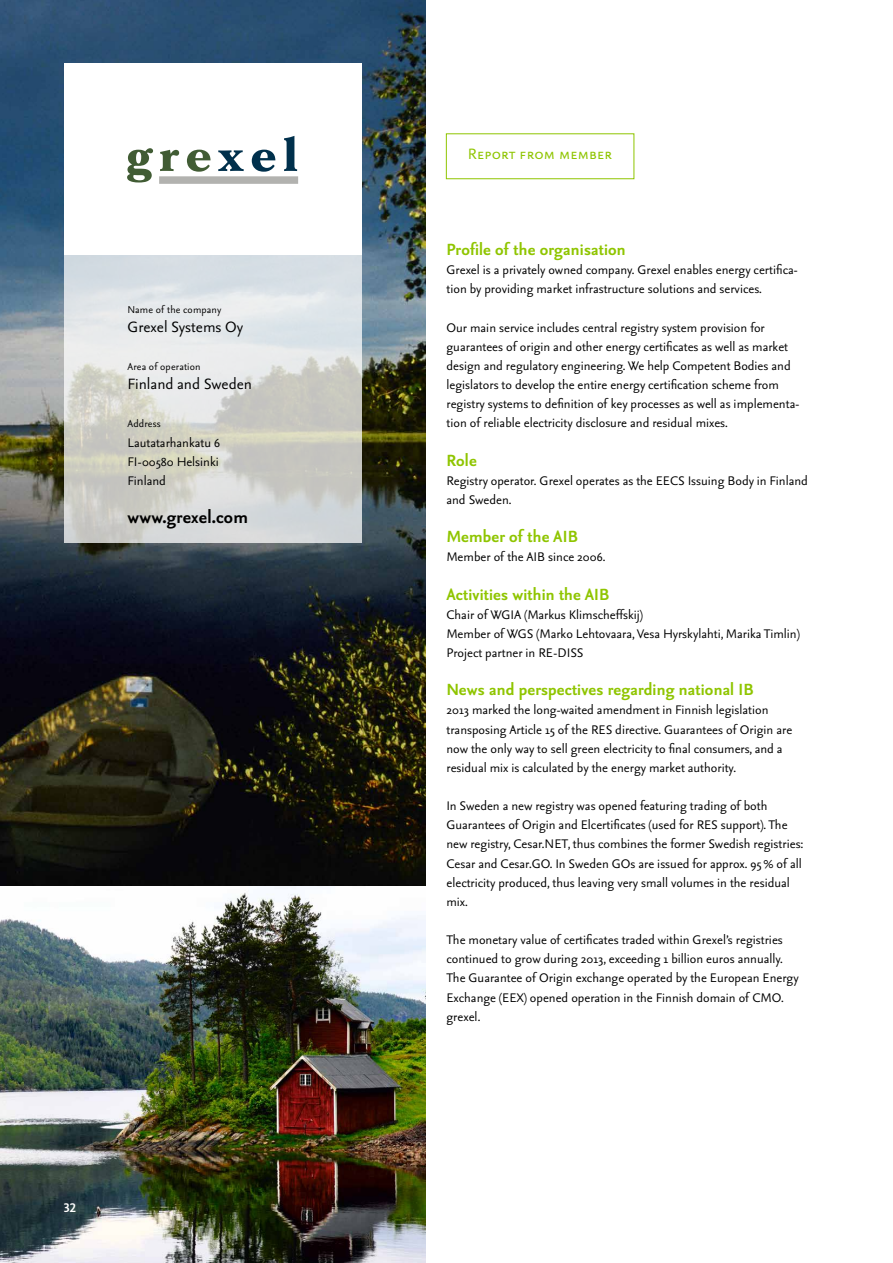
<style>
.page{position:relative;width:893px;height:1263px;background:#fff}
.page>*{position:absolute;margin:0;border:0;box-sizing:border-box;transform-origin:0 0}
.t1{font:700 21px "Seria Sans";letter-spacing:.01em;color:#000}
.t2{font:700 19.5px "Seria Sans";letter-spacing:.01em;color:#8fc500}
.t3{font:18px "Seria Sans";color:#000}
.t4{font:18px "Seria Sans Regular Caps";letter-spacing:.01em;color:#8fc500}
.t5{font:15px/19.2px "Seria Sans";color:#000}
.t6{font:700 15px "Seria Sans Lf";color:#fff}
.t7{font:12px "Seria Sans";letter-spacing:.01em;color:#000}
</style>
<div class="page">
<img style="left:0;top:0;width:425px;height:1263px">
<svg style="left:64px;top:255px;width:297px;height:287px;background:#d7d9d7"></svg>
<div style="left:64px;top:64px;width:297px;height:191px;background:#fff"></div>
<svg style="left:127px;top:148px;width:26px;height:34px"></svg>
<svg style="left:160px;top:150px;width:19px;height:21px"></svg>
<svg style="left:187px;top:150px;width:24px;height:22px"></svg>
<svg style="left:218px;top:150px;width:26px;height:21px"></svg>
<svg style="left:252px;top:150px;width:23px;height:22px"></svg>
<svg style="left:284px;top:136px;width:13px;height:35px"></svg>
<div style="left:159px;top:176px;width:139px;height:7px;background:#b2b2af;border:2px solid #b2b2af"></div>
<svg style="left:446px;top:133px;width:188px;height:46px"></svg>
<p class="t7" style="left:128px;top:303px;width:95px">Name of the company</p>
<p class="t3" style="left:128px;top:318px;width:117px">Grexel Systems Oy</p>
<p class="t7" style="left:128px;top:361px;width:75px">Area of operation</p>
<p class="t3" style="left:128px;top:375px;width:126px">Finland and Sweden</p>
<p class="t7" style="left:128px;top:418px;width:35px">Address</p>
<p class="t5" style="left:128px;top:433px;width:94px;text-align:justify">Lautatarhankatu 6<br>FI-00580 Helsinki Finland</p>
<h1 class="t1" style="left:128px;top:507px;width:122px">www.grexel.com</h1>
<p class="t6" style="left:64px;top:1200px;width:14px">32</p>
<p class="t4" style="left:468px;top:145px;width:146px">Report from member</p>
<h2 class="t2" style="left:446px;top:240px;width:181px">Profile of the organisation</h2>
<p class="t5" style="left:446px;top:261px;width:353px">Grexel is a privately owned company. Grexel enables energy certifica&shy;tion by providing market infrastructure solutions and services.</p>
<p class="t5" style="left:446px;top:318px;width:355px">Our main service includes central registry system provision for guarantees of origin and other energy certificates as well as market design and regulatory engineering. We help Competent Bodies and legislators to develop the entire energy certification scheme from registry systems to definition of key processes as well as implementa&shy;tion of reliable electricity disclosure and residual mixes.</p>
<h2 class="t2" style="left:446px;top:450px;width:32px">Role</h2>
<p class="t5" style="left:446px;top:471px;width:363px">Registry operator. Grexel operates as the EECS Issuing Body in Finland and Sweden.</p>
<h2 class="t2" style="left:446px;top:527px;width:133px">Member of the AIB</h2>
<p class="t5" style="left:446px;top:548px;width:160px">Member of the AIB since 2006.</p>
<h2 class="t2" style="left:446px;top:584px;width:164px">Activities within the AIB</h2>
<p class="t5" style="left:446px;top:605px;width:355px">Chair of WGIA (Markus Klimscheffskij)<br>Member of WGS (Marko Lehtovaara, Vesa Hyrskylahti, Marika Timlin)<br>Project partner in RE-DISS</p>
<h2 class="t2" style="left:446px;top:680px;width:309px">News and perspectives regarding national IB</h2>
<p class="t5" style="left:446px;top:701px;width:347px">2013 marked the long-waited amendment in Finnish legislation transposing Article 15 of the RES directive. Guarantees of Origin are now the only way to sell green electricity to final consumers, and a residual mix is calculated by the energy market authority.</p>
<p class="t5" style="left:446px;top:797px;width:359px">In Sweden a new registry was opened featuring trading of both Guarantees of Origin and Elcertificates (used for RES support). The new registry, Cesar.NET, thus combines the former Swedish registries:<br>Cesar and Cesar.GO. In Sweden GOs are issued for approx. 95% of all electricity produced, thus leaving very small volumes in the residual mix.</p>
<p class="t5" style="left:446px;top:931px;width:354px">The monetary value of certificates traded within Grexel’s registries continued to grow during 2013, exceeding 1 billion euros annually.<br>The Guarantee of Origin exchange operated by the European Energy Exchange (EEX) opened operation in the Finnish domain of CMO. grexel.</p>
</div>
